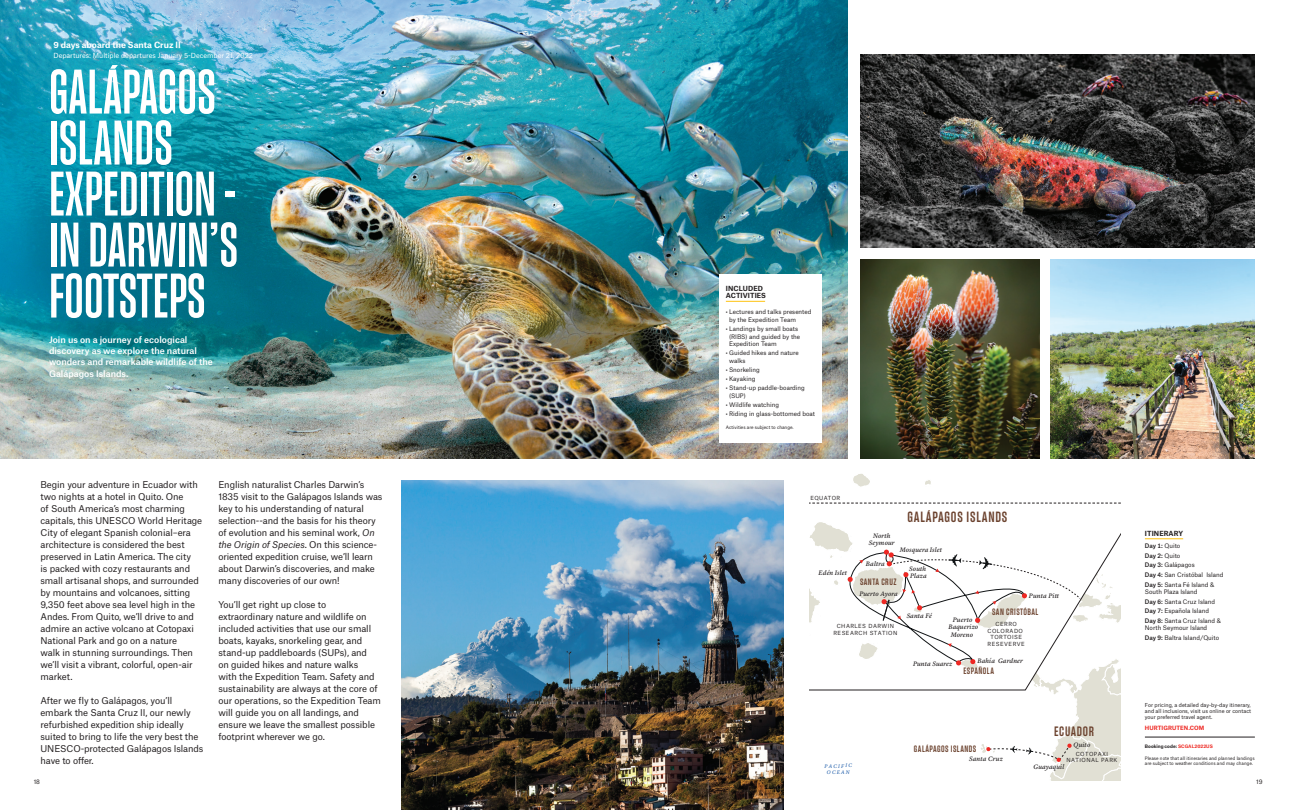
<style>
.page{position:relative;width:1296px;height:810px;background:#fff}
.page>*{position:absolute;margin:0;border:0;box-sizing:border-box;transform-origin:0 0}
.t1{font:700 extra-condensed 66px/51px "Hurtigruten Display";color:#fff}
.t2{font:700 condensed 15.6px "Hurtigruten Display";letter-spacing:.05em;color:#6c432f}
.t3{font:700 condensed 14.33px "Hurtigruten Display";letter-spacing:.045em;color:#6c432f}
.t4{font:700 condensed 9.75px "Hurtigruten Display";letter-spacing:.05em;color:#6c432f}
.Intro_3_-_11_5_15{font:9px/12px "Atlas Grotesk";letter-spacing:-.01em;color:#231f20}
.Intro_Atlas_11_5_1{font:500 8.62px/11.2px "Atlas Grotesk";color:#fff}
.Ship_name_nested{font:700 8.25px "Atlas Grotesk";color:#fff}
.t5{font:italic 6.75px/7.2px "Lyon Text Regular No.2";letter-spacing:.015em;color:#231f20;text-align:center}
.Departure_-_Atlas{font:6.75px "Atlas Grotesk";color:#fff}
.Itinerary_title_At{font:700 6.75px/7.5px "Atlas Grotesk";letter-spacing:.01em;color:#231f20}
.Itinerary_list_-_n{font:6px/7.5px "Atlas Grotesk";color:#231f20}
.Itinerary_list_-_n-2{font:500 6px "Atlas Grotesk";letter-spacing:-.01em;color:#231f20}
.t6{font:700 5.62px "Atlas Grotesk";letter-spacing:.01em;color:#ee2823}
.t7{font:5.4px/6.4px "Atlas Grotesk";letter-spacing:.08em;color:#231f20;text-align:center}
.t8{font:italic 5.4px/6.4px "Lyon Text";color:#1c5ba9;text-align:center}
.t9{font:5.4px "Atlas Grotesk";letter-spacing:.06em;color:#231f20}
.t10{font:5.25px/6px "Atlas Grotesk";color:#231f20;text-align:justify}
.Note_copy_Atlas_5{font:4.5px/5.2px "Atlas Grotesk";color:#231f20}
.Included_bullet_li{font:4.5px "Atlas Grotesk";color:#231f20}
.PRICE-Tourcode{font:700 4.5px "Atlas Grotesk";color:#231f20}
.s1{font-style:italic}
.s2{font-weight:400}
.s3{font-weight:500}
.s4{color:#ee2a23}
</style>
<div class="page">
<img style="left:0;top:0;width:848px;height:459px">
<svg style="left:810px;top:474px;width:310px;height:306px"></svg>
<hr style="left:1145px;top:539px;width:38px;height:1px;background:#fec210">
<hr style="left:1145px;top:737px;width:110px;height:1px;background:#231f20">
<img style="left:401px;top:481px;width:383px;height:329px">
<div style="left:720px;top:275px;width:102px;height:168px;background:#fff"></div>
<hr style="left:726px;top:301px;width:39px;height:1px;background:#fec210">
<img style="left:861px;top:259px;width:178px;height:200px">
<img style="left:1050px;top:259px;width:205px;height:200px">
<img style="left:861px;top:54px;width:394px;height:194px">
<p class="Ship_name_nested" style="left:54px;top:38px;width:129px">9 days aboard the Santa Cruz II</p>
<p class="Departure_-_Atlas" style="left:54px;top:50px;width:201px">Departures: Multiple departures January 5-December 21, 2022</p>
<p class="t1" style="left:49px;top:65px;width:191px">GALÁPAGOS<br>ISLANDS<br>EXPEDITION -<br>IN DARWIN’S<br>FOOTSTEPS</p>
<p class="Intro_Atlas_11_5_1" style="left:49px;top:333px;width:165px">Join us on a journey of ecological discovery as we explore the natural wonders and remarkable wildlife of the<br>Galápagos Islands.</p>
<p class="Intro_3_-_11_5_15" style="left:40px;top:478px;width:163px">Begin your adventure in Ecuador with two nights at a hotel in Quito. One<br>of South America’s most charming capitals, this UNESCO World Heritage City of elegant Spanish colonial–era architecture is considered the best preserved in Latin America. The city<br>is packed with cozy restaurants and small artisanal shops, and surrounded by mountains and volcanoes, sitting 9,350 feet above sea level high in the Andes. From Quito, we’ll drive to and admire an active volcano at Cotopaxi National Park and go on a nature<br>walk in stunning surroundings. Then we’ll visit a vibrant, colorful, open-air market.</p>
<p class="Intro_3_-_11_5_15" style="left:40px;top:694px;width:164px">After we fly to Galápagos, you’ll embark the Santa Cruz II, our newly refurbished expedition ship ideally suited to bring to life the very best the<br>UNESCO-protected Galápagos Islands have to offer.</p>
<p class="Intro_3_-_11_5_15" style="left:218px;top:478px;width:166px">English naturalist Charles Darwin’s 1835 visit to the Galápagos Islands was key to his understanding of natural selection--and the basis for his theory of evolution and his seminal work, <span class="s1">On the Origin of Species</span>. On this science&shy;oriented expedition cruise, we’ll learn about Darwin’s discoveries, and make many discoveries of our own!</p>
<p class="Intro_3_-_11_5_15" style="left:218px;top:598px;width:164px">You’ll get right up close to extraordinary nature and wildlife on included activities that use our small boats, kayaks, snorkeling gear, and stand-up paddleboards (SUPs), and<br>on guided hikes and nature walks<br>with the Expedition Team. Safety and sustainability are always at the core of our operations, so the Expedition Team will guide you on all landings, and ensure we leave the smallest possible footprint wherever we go.</p>
<p class="Itinerary_title_At" style="left:726px;top:284px;width:42px">INCLUDED<br>ACTIVITIES</p>
<p class="Itinerary_list_-_n" style="left:729px;top:308px;width:84px;text-indent:-3px">• Lectures and talks presented by the Expedition Team</p>
<p class="Itinerary_list_-_n" style="left:729px;top:325px;width:73px;text-indent:-3px">• Landings by small boats (RIBS) and guided by the<br>Expedition Team</p>
<p class="Itinerary_list_-_n" style="left:729px;top:349px;width:71px;text-indent:-3px">• Guided hikes and nature walks</p>
<p class="Itinerary_list_-_n" style="left:726px;top:365px;width:36px">• Snorkeling</p>
<p class="Itinerary_list_-_n" style="left:726px;top:375px;width:31px">• Kayaking</p>
<p class="Itinerary_list_-_n" style="left:729px;top:384px;width:77px;text-indent:-3px">• Stand-up paddle-boarding (SUP)</p>
<p class="Itinerary_list_-_n" style="left:726px;top:401px;width:55px">• Wildlife watching</p>
<p class="Itinerary_list_-_n" style="left:726px;top:410px;width:91px">• Riding in glass-bottomed boat</p>
<p class="Included_bullet_li" style="left:726px;top:424px;width:69px">Activities are subject to change.</p>
<p class="t9" style="left:811px;top:493px;width:31px">EQUATOR</p>
<p class="t5" style="left:819px;top:568px;width:30px">Edén Islet</p>
<p class="t2" style="left:908px;top:510px;width:101px">GALÁPAGOS ISLANDS</p>
<p class="t5" style="left:869px;top:532px;width:27px">North<br>Seymour</p>
<p class="t5" style="left:900px;top:546px;width:44px">Mosquera Islet</p>
<p class="t5" style="left:866px;top:559px;width:20px">Baltra</p>
<p class="t4" style="left:860px;top:577px;width:38px">SANTA CRUZ</p>
<p class="t5" style="left:859px;top:589px;width:40px">Puerto Ayora</p>
<p class="t5" style="left:909px;top:565px;width:19px;text-align:left">South<br>Plaza</p>
<p class="t5" style="left:1029px;top:591px;width:32px">Punta Pitt</p>
<p class="t7" style="left:833px;top:622px;width:65px">CHARLES DARWIN<br>RESEARCH STATION</p>
<p class="t5" style="left:907px;top:611px;width:27px">Santa Fé</p>
<p class="t5" style="left:948px;top:616px;width:31px">Puerto<br>Baquerizo<br>Moreno</p>
<p class="t4" style="left:992px;top:607px;width:48px">SAN CRISTÓBAL</p>
<p class="t7" style="left:988px;top:621px;width:39px">CERRO<br>COLORADO<br>TORTOISE<br>RESEVERVE</p>
<p class="t5" style="left:913px;top:660px;width:41px">Punta Suarez</p>
<p class="t5" style="left:977px;top:656px;width:47px">Bahía Gardner</p>
<p class="t4" style="left:963px;top:667px;width:32px">ESPAÑOLA</p>
<p class="t3" style="left:1054px;top:725px;width:41px">ECUADOR</p>
<p class="t5" style="left:1074px;top:741px;width:18px">Quito</p>
<p class="t4" style="left:914px;top:745px;width:64px">GALÁPAGOS ISLANDS</p>
<p class="t7" style="left:1067px;top:750px;width:52px">COTOPAXI<br>NATIONAL PARK</p>
<p class="t5" style="left:969px;top:755px;width:35px">Santa Cruz</p>
<p class="t8" style="left:824px;top:762px;width:29px;rotate:-1deg">PACIFIC<br>OCEAN</p>
<p class="t5" style="left:1034px;top:763px;width:32px">Guayaquil</p>
<p class="Itinerary_title_At" style="left:1145px;top:529px;width:40px">ITINERARY</p>
<p class="Itinerary_list_-_n-2" style="left:1145px;top:541px;width:37px">Day 1: <span class="s2">Quito</span></p>
<p class="Itinerary_list_-_n-2" style="left:1145px;top:550px;width:37px">Day 2: <span class="s2">Quito</span></p>
<p class="Itinerary_list_-_n" style="left:1145px;top:561px;width:51px"><span class="s3">Day 3:</span> Galápagos</p>
<p class="Itinerary_list_-_n" style="left:1145px;top:570px;width:80px"><span class="s3">Day 4:</span> San Cristóbal Island</p>
<p class="Itinerary_list_-_n" style="left:1145px;top:580px;width:71px"><span class="s3">Day 5:</span> Santa Fé Island &amp;<br>South Plaza Island</p>
<p class="Itinerary_list_-_n" style="left:1145px;top:597px;width:72px"><span class="s3">Day 6:</span> Santa Cruz Island</p>
<p class="Itinerary_list_-_n" style="left:1145px;top:607px;width:66px"><span class="s3">Day 7:</span> Española Island</p>
<p class="Itinerary_list_-_n" style="left:1145px;top:616px;width:78px"><span class="s3">Day 8:</span> Santa Cruz Island &amp;<br>North Seymour Island</p>
<p class="Itinerary_list_-_n" style="left:1145px;top:633px;width:76px"><span class="s3">Day 9:</span> Baltra Island/Quito</p>
<p class="t10" style="left:1145px;top:702px;width:108px">For pricing, a detailed day-by-day itinerary, and all inclusions, visit us online or contact your preferred travel agent.</p>
<p class="t6" style="left:1145px;top:723px;width:61px">HURTIGRUTEN.COM</p>
<p class="PRICE-Tourcode" style="left:1145px;top:742px;width:69px">Booking code: <span class="s4">SCGAL2022US</span></p>
<p class="Note_copy_Atlas_5" style="left:1145px;top:755px;width:111px">Please note that all itineraries and planned landings are subject to weather conditions and may change.</p>
<p class="Itinerary_list_-_n" style="left:34px;top:777px;width:8px">18</p>
<p class="Itinerary_list_-_n" style="left:1256px;top:777px;width:8px">19</p>
</div>
